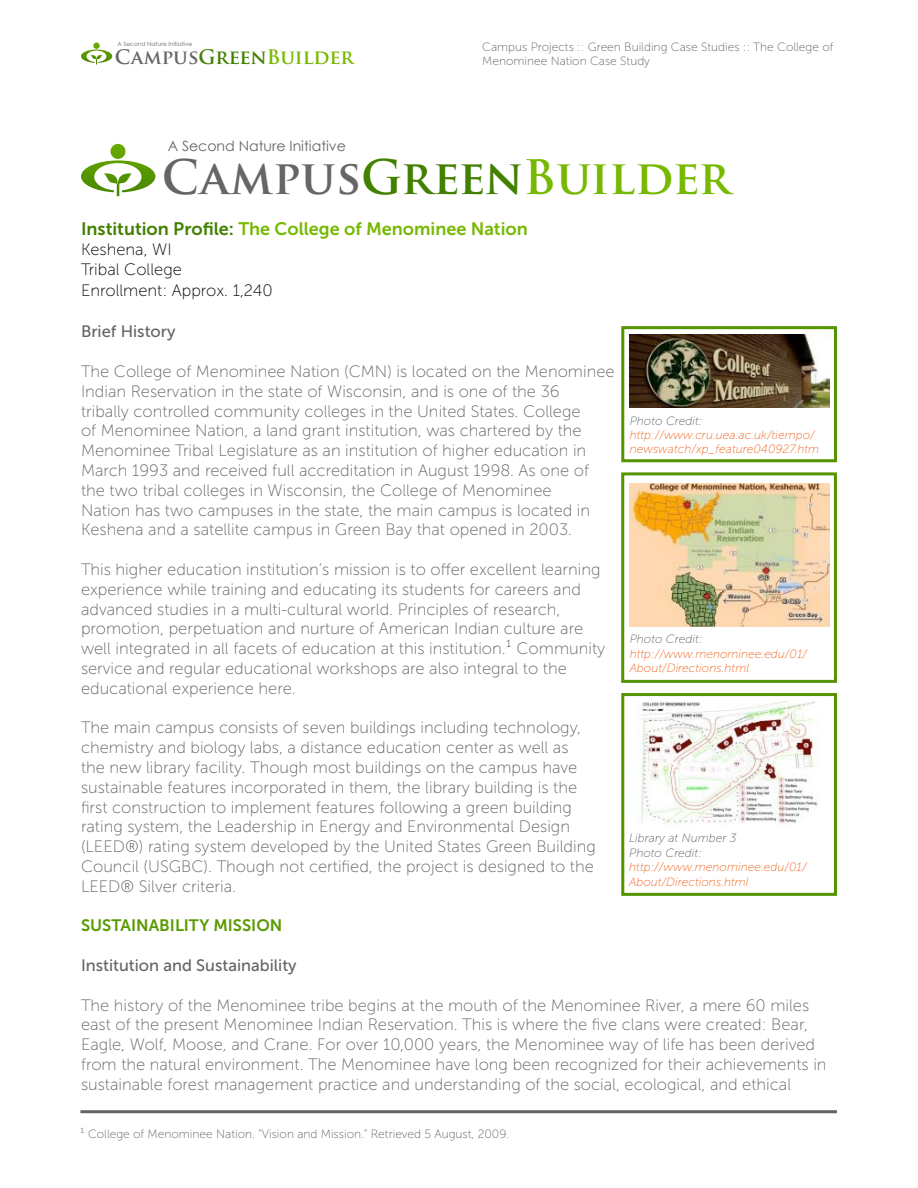
<style>
.page{position:relative;width:918px;height:1188px;background:#fff}
.page>*{position:absolute;margin:0;border:0;box-sizing:border-box;transform-origin:0 0}
.t1{font:700 46.35px "Trajan Pro";color:#76b900}
.t2{font:700 19.5px "Trajan Pro";color:#76b900}
.t3{font:18px "Museo Sans 700";color:#76b900}
.t4{font:16.5px/19.8px "Museo Sans 100";color:#636466}
.t5{font:16.5px/19.8px "Museo Sans 100";color:#000}
.t6{font:16.5px "Museo Sans 500";color:#636466}
.t7{font:16.5px "Museo Sans 700";color:#599900}
.t8{font:14.1px "Century Gothic";color:#666}
.t9{font:italic 12px/14.4px "Museo Sans 100";color:#f26722}
.t10{font:12px/14.4px "Museo Sans 100";color:#636466}
.t11{font:italic 12px/14.4px "Museo Sans 100";color:#636466}
.t12{font:5.85px "Century Gothic";color:#666}
.s1{color:#666}
.s2{color:#428000}
</style>
<div class="page">
<svg style="left:81px;top:43px;width:31px;height:22px"></svg>
<svg style="left:81px;top:144px;width:74px;height:52px"></svg>
<img style="left:630px;top:335px;width:199px;height:72px">
<div style="left:621px;top:326px;width:216px;height:136px;border:3px solid #549400"></div>
<img style="left:630px;top:484px;width:200px;height:142px">
<div style="left:621px;top:472px;width:216px;height:211px;border:3px solid #549400"></div>
<img style="left:640px;top:702px;width:178px;height:123px">
<div style="left:621px;top:693px;width:216px;height:203px;border:3px solid #549400"></div>
<hr style="left:80px;top:1110px;width:757px;height:3px;background:#636466">
<p class="t12" style="left:117px;top:40px;width:76px">A Second Nature Initiative</p>
<p class="t10" style="left:482px;top:40px;width:353px">Campus Projects :: Green Building Case Studies :: The College of<br>Menominee Nation Case Study</p>
<p class="t2" style="left:115px;top:44px;width:240px"><span class="s1">Campus</span><span class="s2">Green</span>Builder</p>
<p class="t8" style="left:168px;top:138px;width:180px">A Second Nature Initiative</p>
<h1 class="t1" style="left:162px;top:149px;width:571px"><span class="s1">Campus</span><span class="s2">Green</span>Builder</h1>
<p class="t3" style="left:81px;top:219px;width:448px"><span class="s2">Institution Profile:</span> The College of Menominee Nation</p>
<p class="t5" style="left:81px;top:239px;width:102px">Keshena, WI<br>Tribal College</p>
<p class="t5" style="left:81px;top:281px;width:193px">Enrollment: Approx. 1,240</p>
<p class="t6" style="left:81px;top:323px;width:96px">Brief History</p>
<p class="t4" style="left:81px;top:362px;width:535px">The College of Menominee Nation (CMN) is located on the Menominee Indian Reservation in the state of Wisconsin, and is one of the 36<br>tribally controlled community colleges in the United States. College<br>of Menominee Nation, a land grant institution, was chartered by the Menominee Tribal Legislature as an institution of higher education in March 1993 and received full accreditation in August 1998. As one of the two tribal colleges in Wisconsin, the College of Menominee<br>Nation has two campuses in the state, the main campus is located in Keshena and a satellite campus in Green Bay that opened in 2003.</p>
<p class="t4" style="left:81px;top:560px;width:526px">This higher education institution’s mission is to offer excellent learning experience while training and educating its students for careers and advanced studies in a multi-cultural world. Principles of research, promotion, perpetuation and nurture of American Indian culture are well integrated in all facets of education at this institution.¹ Community service and regular educational workshops are also integral to the educational experience here.</p>
<p class="t4" style="left:81px;top:718px;width:516px">The main campus consists of seven buildings including technology, chemistry and biology labs, a distance education center as well as the new library facility. Though most buildings on the campus have sustainable features incorporated in them, the library building is the first construction to implement features following a green building rating system, the Leadership in Energy and Environmental Design (LEED®) rating system developed by the United States Green Building Council (USGBC). Though not certified, the project is designed to the LEED® Silver criteria.</p>
<p class="t7" style="left:81px;top:917px;width:203px">SUSTAINABILITY MISSION</p>
<p class="t6" style="left:81px;top:956px;width:217px">Institution and Sustainability</p>
<p class="t4" style="left:81px;top:995px;width:747px">The history of the Menominee tribe begins at the mouth of the Menominee River, a mere 60 miles east of the present Menominee Indian Reservation. This is where the five clans were created: Bear, Eagle, Wolf, Moose, and Crane. For over 10,000 years, the Menominee way of life has been derived from the natural environment. The Menominee have long been recognized for their achievements in sustainable forest management practice and understanding of the social, ecological, and ethical</p>
<p class="t11" style="left:630px;top:413px;width:74px">Photo Credit:</p>
<p class="t9" style="left:630px;top:428px;width:191px">http://www.cru.uea.ac.uk/tiempo/ newswatch/xp_feature040927.htm</p>
<p class="t11" style="left:630px;top:632px;width:74px">Photo Credit:</p>
<p class="t9" style="left:630px;top:647px;width:179px">http://www.menominee.edu/01/<br>About/Directions.html</p>
<p class="t11" style="left:629px;top:831px;width:109px">Library at Number 3<br>Photo Credit:</p>
<p class="t9" style="left:629px;top:860px;width:179px">http://www.menominee.edu/01/<br>About/Directions.html</p>
<p class="t10" style="left:80px;top:1127px;width:430px">¹ College of Menominee Nation. "Vision and Mission." Retrieved 5 August, 2009.</p>
</div>
